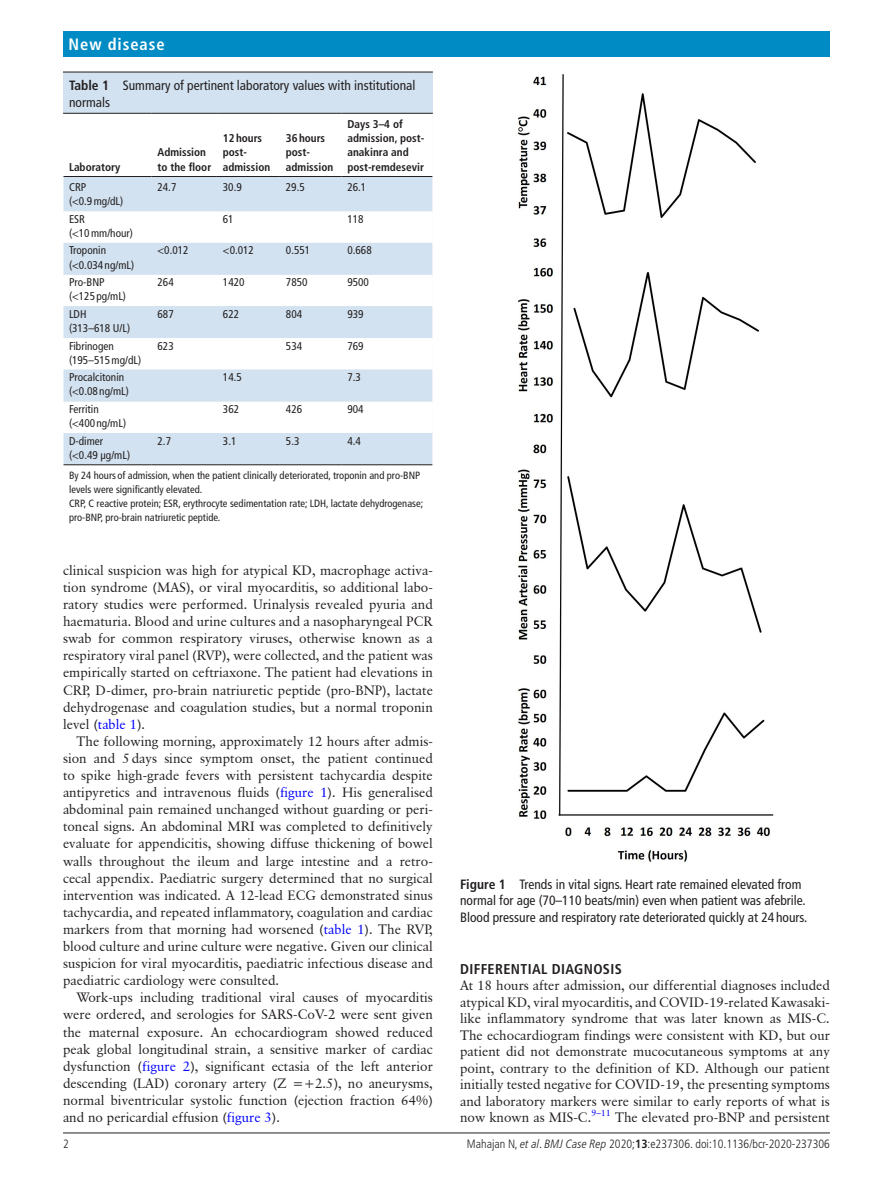
<style>
.page{position:relative;width:893px;height:1191px;background:#fff}
.page>*{position:absolute;margin:0;border:0;box-sizing:border-box;transform-origin:0 0}
.t1{font:700 condensed 16.5px "Frutiger LT Pro";letter-spacing:.055em;color:#fff}
.t2{font:700 condensed 14.25px "Frutiger LT Pro";letter-spacing:.025em;color:#231f20}
.t3{font:13.5px/17.1px "Classical Garamond BT";color:#231f20;text-align:justify}
.t4{font:condensed 13.5px/16.5px "Frutiger LT Pro";color:#231f20}
.t5{font:300 condensed 12px "Frutiger LT Pro";color:#231f20}
.t6{font:condensed 11.25px/14.2px "Frutiger LT Pro";color:#231f20}
.t7{font:700 condensed 11.25px/14.2px "Frutiger LT Pro";color:#231f20}
.t8{font:condensed 10.5px/14.2px "Frutiger LT Pro";color:#231f20}
.s1{font-weight:700}
.s2{color:#00f}
.s3{font-style:italic}
</style>
<div class="page">
<hr style="left:63px;top:1132px;width:767px;height:1px;background:#231f20">
<div style="left:63px;top:31px;width:767px;height:25px;background:#008bc5"></div>
<div style="left:63px;top:72px;width:370px;height:449px;background:#d2e2f0"></div>
<hr style="left:63px;top:72px;width:370px;height:1px;background:#231f20">
<div style="left:64px;top:114px;width:369px;height:62px;background:#fff"></div>
<svg style="left:64px;top:177px;width:369px;height:287px"></svg>
<div style="left:63px;top:465px;width:370px;height:56px;background:#fff"></div>
<hr style="left:63px;top:113px;width:89px;height:1px;background:#231f20">
<hr style="left:63px;top:176px;width:89px;height:1px;background:#231f20">
<hr style="left:152px;top:113px;width:65px;height:1px;background:#231f20">
<hr style="left:152px;top:176px;width:65px;height:1px;background:#231f20">
<hr style="left:217px;top:113px;width:63px;height:1px;background:#231f20">
<hr style="left:217px;top:176px;width:63px;height:1px;background:#231f20">
<hr style="left:280px;top:113px;width:61px;height:1px;background:#231f20">
<hr style="left:280px;top:176px;width:61px;height:1px;background:#231f20">
<hr style="left:341px;top:113px;width:92px;height:1px;background:#231f20">
<hr style="left:341px;top:176px;width:92px;height:1px;background:#231f20">
<hr style="left:63px;top:464px;width:89px;height:1px;background:#231f20">
<hr style="left:152px;top:464px;width:65px;height:1px;background:#231f20">
<hr style="left:217px;top:464px;width:63px;height:1px;background:#231f20">
<hr style="left:280px;top:464px;width:61px;height:1px;background:#231f20">
<hr style="left:341px;top:464px;width:92px;height:1px;background:#231f20">
<hr style="left:63px;top:114px;width:1px;height:62px;background:#fff">
<hr style="left:63px;top:176px;width:1px;height:35px;background:#fff">
<hr style="left:63px;top:211px;width:1px;height:32px;background:#fff">
<hr style="left:63px;top:243px;width:1px;height:32px;background:#fff">
<hr style="left:63px;top:275px;width:1px;height:31px;background:#fff">
<hr style="left:63px;top:306px;width:1px;height:32px;background:#fff">
<hr style="left:63px;top:338px;width:1px;height:32px;background:#fff">
<hr style="left:63px;top:370px;width:1px;height:31px;background:#fff">
<hr style="left:63px;top:401px;width:1px;height:32px;background:#fff">
<hr style="left:63px;top:433px;width:1px;height:32px;background:#fff">
<img style="left:517px;top:74px;width:257px;height:788px">
<p class="t1" style="left:69px;top:34px;width:98px">New disease</p>
<p class="t4" style="left:69px;top:78px;width:348px"><span class="s1">Table 1</span> Summary of pertinent laboratory values with institutional normals</p>
<p class="t7" style="left:69px;top:159px;width:53px">Laboratory</p>
<p class="t7" style="left:158px;top:145px;width:55px">Admission to the floor</p>
<p class="t7" style="left:223px;top:131px;width:49px">12hours post&shy;admission</p>
<p class="t7" style="left:286px;top:131px;width:49px">36hours post&shy;admission</p>
<p class="t7" style="left:347px;top:117px;width:78px">Days 3–4 of admission, post&shy;anakinra and post-remdesevir</p>
<p class="t6" style="left:69px;top:180px;width:56px">CRP (&lt;0.9mg/dL)</p>
<p class="t6" style="left:158px;top:180px;width:20px">24.7</p>
<p class="t6" style="left:223px;top:180px;width:20px">30.9</p>
<p class="t6" style="left:286px;top:180px;width:20px">29.5</p>
<p class="t6" style="left:347px;top:180px;width:20px">26.1</p>
<p class="t6" style="left:69px;top:212px;width:65px">ESR (&lt;10mm/hour)</p>
<p class="t6" style="left:223px;top:212px;width:12px">61</p>
<p class="t6" style="left:347px;top:212px;width:18px">118</p>
<p class="t6" style="left:69px;top:243px;width:67px">Troponin (&lt;0.034 ng/mL)</p>
<p class="t6" style="left:158px;top:243px;width:33px">&lt;0.012</p>
<p class="t6" style="left:223px;top:243px;width:33px">&lt;0.012</p>
<p class="t6" style="left:286px;top:243px;width:26px">0.551</p>
<p class="t6" style="left:347px;top:243px;width:26px">0.668</p>
<p class="t6" style="left:69px;top:275px;width:59px">Pro-BNP (&lt;125 pg/mL)</p>
<p class="t6" style="left:158px;top:275px;width:18px">264</p>
<p class="t6" style="left:223px;top:275px;width:23px">1420</p>
<p class="t6" style="left:286px;top:275px;width:23px">7850</p>
<p class="t6" style="left:347px;top:275px;width:23px">9500</p>
<p class="t6" style="left:69px;top:307px;width:63px">LDH (313–618 U/L)</p>
<p class="t6" style="left:158px;top:307px;width:18px">687</p>
<p class="t6" style="left:223px;top:307px;width:18px">622</p>
<p class="t6" style="left:286px;top:307px;width:18px">804</p>
<p class="t6" style="left:347px;top:307px;width:18px">939</p>
<p class="t6" style="left:69px;top:338px;width:74px">Fibrinogen (195–515mg/dL)</p>
<p class="t6" style="left:158px;top:338px;width:18px">623</p>
<p class="t6" style="left:286px;top:338px;width:18px">534</p>
<p class="t6" style="left:347px;top:338px;width:18px">769</p>
<p class="t6" style="left:69px;top:370px;width:61px">Procalcitonin (&lt;0.08 ng/mL)</p>
<p class="t6" style="left:223px;top:370px;width:20px">14.5</p>
<p class="t6" style="left:347px;top:370px;width:15px">7.3</p>
<p class="t6" style="left:69px;top:402px;width:59px">Ferritin (&lt;400 ng/mL)</p>
<p class="t6" style="left:223px;top:402px;width:18px">362</p>
<p class="t6" style="left:286px;top:402px;width:18px">426</p>
<p class="t6" style="left:347px;top:402px;width:18px">904</p>
<p class="t6" style="left:69px;top:433px;width:63px">D-dimer (&lt;0.49 µg/mL)</p>
<p class="t6" style="left:158px;top:433px;width:15px">2.7</p>
<p class="t6" style="left:223px;top:433px;width:15px">3.1</p>
<p class="t6" style="left:286px;top:433px;width:15px">5.3</p>
<p class="t6" style="left:347px;top:433px;width:15px">4.4</p>
<p class="t8" style="left:69px;top:468px;width:356px">By 24 hours of admission, when the patient clinically deteriorated, troponin and pro-BNP levels were significantly elevated.<br>CRP, C reactive protein; ESR, erythrocyte sedimentation rate; LDH, lactate dehydrogenase; pro-BNP, pro-brain natriuretic peptide.</p>
<p class="t3" style="left:63px;top:561px;width:371px">clinical suspicion was high for atypical KD, macrophage activa&shy;tion syndrome (MAS), or viral myocarditis, so additional labo&shy;ratory studies were performed. Urinalysis revealed pyuria and haematuria. Blood and urine cultures and a nasopharyngeal PCR swab for common respiratory viruses, otherwise known as a respiratory viral panel (RVP), were collected, and the patient was empirically started on ceftriaxone. The patient had elevations in CRP, D-dimer, pro-brain natriuretic peptide (pro-BNP), lactate dehydrogenase and coagulation studies, but a normal troponin level (<span class="s2">table 1</span>).</p>
<p class="t3" style="left:63px;top:732px;width:371px;text-indent:14px">The following morning, approximately 12 hours after admis&shy;sion and 5days since symptom onset, the patient continued to spike high-grade fevers with persistent tachycardia despite antipyretics and intravenous fluids (<span class="s2">figure 1</span>). His generalised abdominal pain remained unchanged without guarding or peri&shy;toneal signs. An abdominal MRI was completed to definitively evaluate for appendicitis, showing diffuse thickening of bowel walls throughout the ileum and large intestine and a retro&shy;cecal appendix. Paediatric surgery determined that no surgical intervention was indicated. A 12-lead ECG demonstrated sinus tachycardia, and repeated inflammatory, coagulation and cardiac markers from that morning had worsened (<span class="s2">table 1</span>). The RVP, blood culture and urine culture were negative. Given our clinical suspicion for viral myocarditis, paediatric infectious disease and paediatric cardiology were consulted.</p>
<p class="t3" style="left:63px;top:989px;width:371px;text-indent:14px">Work-ups including traditional viral causes of myocarditis were ordered, and serologies for SARS-CoV-2 were sent given the maternal exposure. An echocardiogram showed reduced peak global longitudinal strain, a sensitive marker of cardiac dysfunction (<span class="s2">figure 2</span>), significant ectasia of the left anterior descending (LAD) coronary artery (Z =+2.5), no aneurysms, normal biventricular systolic function (ejection fraction 64%) and no pericardial effusion (<span class="s2">figure 3</span>).</p>
<p class="t4" style="left:460px;top:876px;width:349px"><span class="s1">Figure 1</span> Trends in vital signs. Heart rate remained elevated from normal for age (70–110 beats/min) even when patient was afebrile.<br>Blood pressure and respiratory rate deteriorated quickly at 24 hours.</p>
<p class="t2" style="left:460px;top:960px;width:163px">DIFFERENTIAL DIAGNOSIS</p>
<p class="t3" style="left:460px;top:977px;width:371px;line-height:16.5px">At 18 hours after admission, our differential diagnoses included atypical KD, viral myocarditis, and COVID-19-related Kawasaki&shy;like inflammatory syndrome that was later known as MIS-C.<br>The echocardiogram findings were consistent with KD, but our patient did not demonstrate mucocutaneous symptoms at any point, contrary to the definition of KD. Although our patient initially tested negative for COVID-19, the presenting symptoms and laboratory markers were similar to early reports of what is now known as MIS-C.<sup>9–11</sup> The elevated pro-BNP and persistent</p>
<p class="t5" style="left:63px;top:1136px;width:7px">2</p>
<p class="t5" style="left:467px;top:1136px;width:365px">Mahajan N, <span class="s3">et al</span>. <span class="s3">BMJ Case Rep</span> 2020;<span class="s1">13</span>:e237306. doi:10.1136/bcr-2020-237306</p>
</div>
